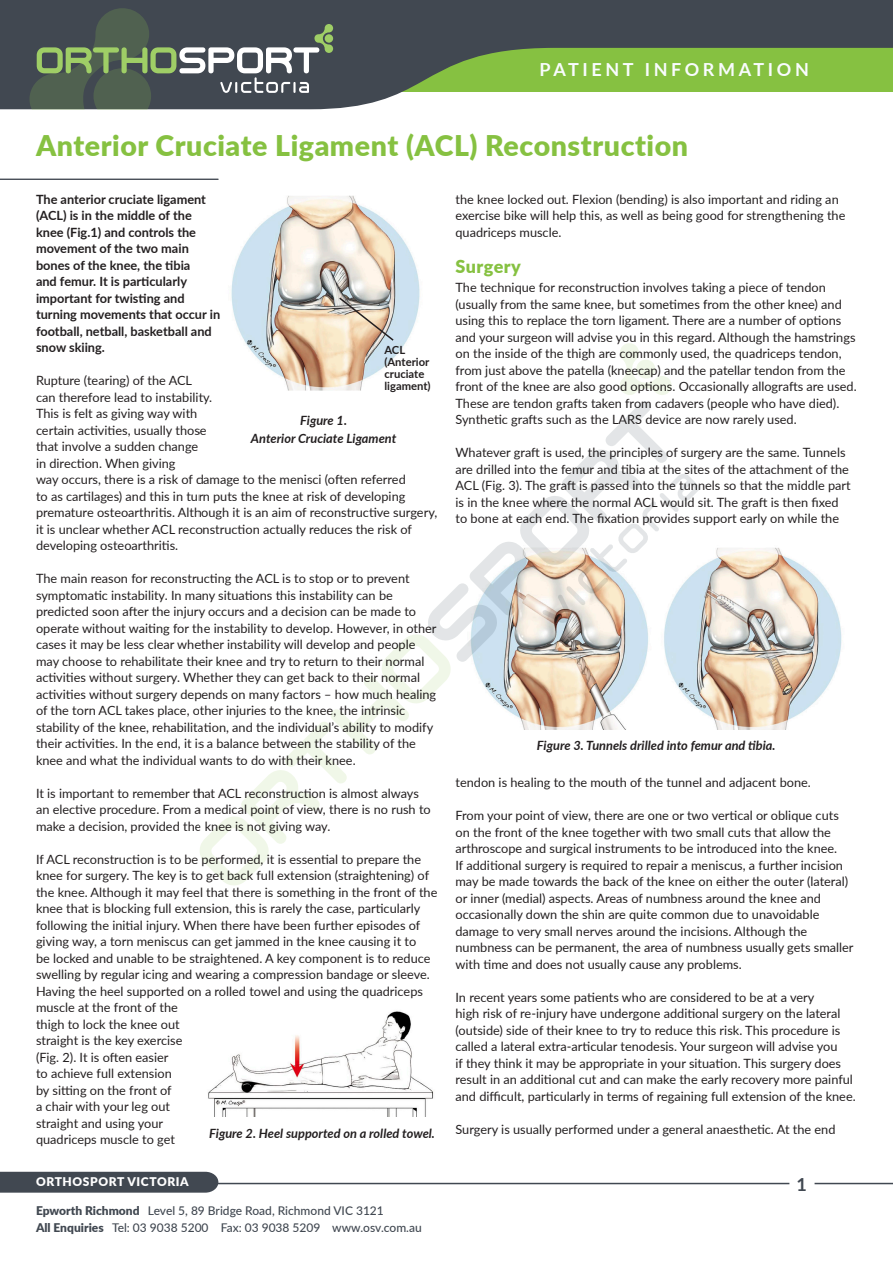
<style>
.page{position:relative;width:893px;height:1263px;background:#fff}
.page>*{position:absolute;margin:0;border:0;box-sizing:border-box;transform-origin:0 0}
.t1{font:900 28.5px "Lato";letter-spacing:.02em;color:#86c141}
.t2{font:700 18px "Lato";letter-spacing:.2em;color:#f9fcfe}
.SUBHEADING{font:900 18px "Lato";letter-spacing:.025em;color:#86c141}
.t3{font:700 18px "Lato";color:#414851}
.Body{font:12.75px/16.5px "Lato";color:#231f20}
.Intro_Body{font:700 12.75px/16.5px "Lato";color:#231f20}
.Image_Caption{font:italic 700 12.75px/18px "Lato";color:#231f20;text-align:center}
.t4{font:500 12px/16.5px "Lato";color:#414851}
.t5{font:900 12px "Lato";letter-spacing:.05em;color:#fff}
.Body-2{font:700 11.25px/12px "Lato";color:#231f20}
.s1{font-weight:900}
</style>
<div class="page">
<svg style="left:0;top:0;width:893px;height:109px;background:#6e8363"></svg>
<hr style="left:200px;top:1183px;width:589px;height:1px;background:#414851">
<div style="left:0;top:1172px;width:218px;height:21px;background:#414851"></div>
<hr style="left:814px;top:1183px;width:79px;height:1px;background:#414851">
<svg style="left:30px;top:8px;width:303px;height:102px;background:#58635f"></svg>
<hr style="left:0;top:179px;width:218px;height:1px;background:#414851">
<img style="left:208px;top:1011px;width:226px;height:105px">
<img style="left:700px;top:547px;width:142px;height:182px">
<img style="left:231px;top:196px;width:189px;height:194px">
<svg style="left:338px;top:296px;width:57px;height:46px;background:#c9bdad"></svg>
<svg style="left:620px;top:343px;width:52px;height:52px"></svg>
<svg style="left:200px;top:401px;width:500px;height:485px"></svg>
<h2 class="t2" style="left:539px;top:56px;width:271px">PATIENT INFORMATION</h2>
<p class="t1" style="left:36px;top:124px;width:654px">Anterior Cruciate Ligament (ACL) Reconstruction</p>
<p class="Intro_Body" style="left:36px;top:190px;width:186px">The anterior cruciate ligament (ACL) is in the middle of the knee (Fig.1) and controls the movement of the two main bones of the knee, the tibia<br>and femur. It is particularly important for twisting and turning movements that occur in football, netball, basketball and snow skiing.</p>
<p class="Body" style="left:36px;top:372px;width:403px">Rupture (tearing) of the ACL<br>can therefore lead to instability.<br>This is felt as giving way with<br>certain activities, usually those<br>that involve a sudden change<br>in direction. When giving<br>way occurs, there is a risk of damage to the menisci (often referred<br>to as cartilages) and this in turn puts the knee at risk of developing premature osteoarthritis. Although it is an aim of reconstructive surgery, it is unclear whether ACL reconstruction actually reduces the risk of developing osteoarthritis.</p>
<p class="Body" style="left:36px;top:570px;width:402px">The main reason for reconstructing the ACL is to stop or to prevent symptomatic instability. In many situations this instability can be predicted soon after the injury occurs and a decision can be made to operate without waiting for the instability to develop. However, in other cases it may be less clear whether instability will develop and people may choose to rehabilitate their knee and try to return to their normal activities without surgery. Whether they can get back to their normal activities without surgery depends on many factors – how much healing of the torn ACL takes place, other injuries to the knee, the intrinsic stability of the knee, rehabilitation, and the individual’s ability to modify their activities. In the end, it is a balance between the stability of the knee and what the individual wants to do with their knee.</p>
<p class="Body" style="left:36px;top:784px;width:396px">It is important to remember that ACL reconstruction is almost always an elective procedure. From a medical point of view, there is no rush to make a decision, provided the knee is not giving way.</p>
<p class="Body" style="left:36px;top:850px;width:403px">If ACL reconstruction is to be performed, it is essential to prepare the knee for surgery. The key is to get back full extension (straightening) of the knee. Although it may feel that there is something in the front of the knee that is blocking full extension, this is rarely the case, particularly following the initial injury. When there have been further episodes of giving way, a torn meniscus can get jammed in the knee causing it to<br>be locked and unable to be straightened. A key component is to reduce swelling by regular icing and wearing a compression bandage or sleeve.<br>Having the heel supported on a rolled towel and using the quadriceps muscle at the front of the<br>thigh to lock the knee out<br>straight is the key exercise<br>(Fig. 2). It is often easier<br>to achieve full extension<br>by sitting on the front of<br>a chair with your leg out<br>straight and using your<br>quadriceps muscle to get</p>
<p class="Body" style="left:455px;top:190px;width:391px">the knee locked out. Flexion (bending) is also important and riding an exercise bike will help this, as well as being good for strengthening the quadriceps muscle.</p>
<p class="SUBHEADING" style="left:455px;top:253px;width:67px">Surgery</p>
<p class="Body" style="left:455px;top:279px;width:403px">The technique for reconstruction involves taking a piece of tendon (usually from the same knee, but sometimes from the other knee) and using this to replace the torn ligament. There are a number of options and your surgeon will advise you in this regard. Although the hamstrings on the inside of the thigh are commonly used, the quadriceps tendon, from just above the patella (kneecap) and the patellar tendon from the front of the knee are also good options. Occasionally allografts are used.<br>These are tendon grafts taken from cadavers (people who have died).<br>Synthetic grafts such as the LARS device are now rarely used.</p>
<p class="Body" style="left:455px;top:444px;width:397px">Whatever graft is used, the principles of surgery are the same. Tunnels are drilled into the femur and tibia at the sites of the attachment of the ACL (Fig. 3). The graft is passed into the tunnels so that the middle part is in the knee where the normal ACL would sit. The graft is then fixed to bone at each end. The fixation provides support early on while the</p>
<p class="Body-2" style="left:384px;top:343px;width:48px">ACL (Anterior cruciate ligament)</p>
<p class="Image_Caption" style="left:251px;top:411px;width:147px">Figure 1.<br>Anterior Cruciate Ligament</p>
<p class="Image_Caption" style="left:537px;top:735px;width:240px">Figure 3. Tunnels drilled into femur and tibia.</p>
<p class="Body" style="left:455px;top:774px;width:357px">tendon is healing to the mouth of the tunnel and adjacent bone.</p>
<p class="Body" style="left:455px;top:807px;width:400px">From your point of view, there are one or two vertical or oblique cuts on the front of the knee together with two small cuts that allow the arthroscope and surgical instruments to be introduced into the knee.<br>If additional surgery is required to repair a meniscus, a further incision may be made towards the back of the knee on either the outer (lateral) or inner (medial) aspects. Areas of numbness around the knee and occasionally down the shin are quite common due to unavoidable damage to very small nerves around the incisions. Although the numbness can be permanent, the area of numbness usually gets smaller with time and does not usually cause any problems.</p>
<p class="Body" style="left:455px;top:988px;width:402px">In recent years some patients who are considered to be at a very<br>high risk of re-injury have undergone additional surgery on the lateral (outside) side of their knee to try to reduce this risk. This procedure is called a lateral extra-articular tenodesis. Your surgeon will advise you<br>if they think it may be appropriate in your situation. This surgery does result in an additional cut and can make the early recovery more painful and difficult, particularly in terms of regaining full extension of the knee.</p>
<p class="Body" style="left:455px;top:1120px;width:382px">Surgery is usually performed under a general anaesthetic. At the end</p>
<p class="Image_Caption" style="left:209px;top:1124px;width:227px">Figure 2. Heel supported on a rolled towel.</p>
<p class="t5" style="left:36px;top:1173px;width:154px">ORTHOSPORT VICTORIA</p>
<h2 class="t3" style="left:796px;top:1171px;width:12px">1</h2>
<p class="t4" style="left:36px;top:1202px;width:387px"><span class="s1">Epworth Richmond</span> Level 5, 89 Bridge Road, Richmond VIC 3121<br><span class="s1">All Enquiries</span> Tel: 03 9038 5200 Fax: 03 9038 5209 www.osv.com.au</p>
</div>
